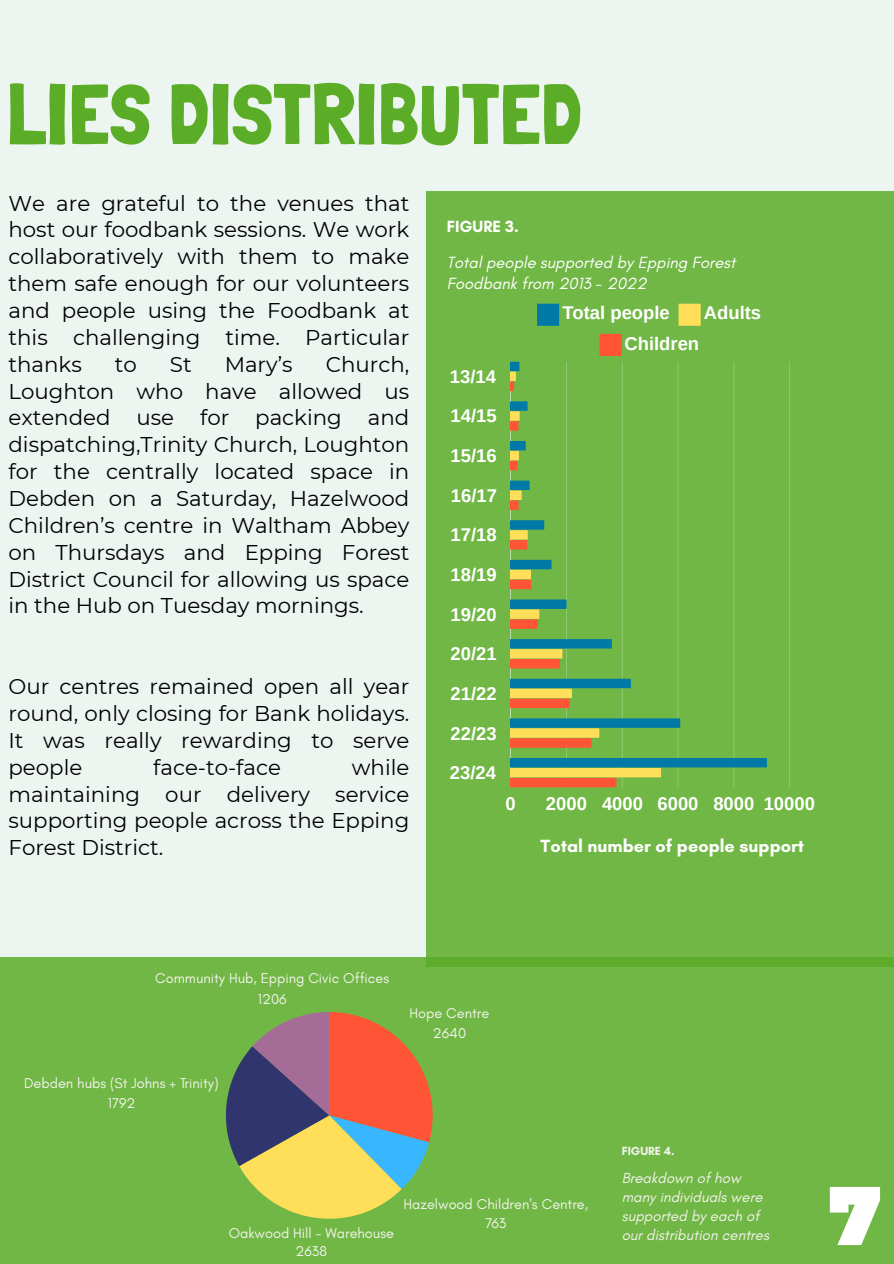
<style>
.page{position:relative;width:894px;height:1264px;background:#fff}
.page>*{position:absolute;margin:0;border:0;box-sizing:border-box;transform-origin:0 0}
.t1{font:85.5px "Londrina Solid";color:#5bac26}
.t2{font:21.3px/26.8px "Montserrat";color:#000;text-align:justify}
.t3{font:700 18.45px/39.6px "Arimo";color:#fff;text-align:justify}
.t4{font:700 18px "Glacial Indifference";color:#fff}
.t5{font:italic 16.5px/21.3px "Glacial Indifference";color:#fff}
.t6{font:700 16.5px "Glacial Indifference";color:#fff}
.t7{font:italic 15px/19.2px "Glacial Indifference";color:#f2f3eb}
.t8{font:14.55px/20.4px "Glacial Indifference";color:#f2f3eb;text-align:center}
.t9{font:700 12px "Glacial Indifference";color:#f2f3eb}
</style>
<div class="page">
<div style="left:0;top:0;width:893px;height:1263px;background:#edf5f1"></div>
<div style="left:426px;top:191px;width:467px;height:775px;background:#71b745"></div>
<div style="left:537px;top:304px;width:22px;height:22px;background:#0079a7"></div>
<div style="left:678px;top:304px;width:22px;height:22px;background:#ffde59"></div>
<div style="left:599px;top:334px;width:22px;height:22px;background:#ff5436"></div>
<hr style="left:510px;top:362px;width:1px;height:425px;background:#fff">
<hr style="left:566px;top:362px;width:1px;height:425px;background:#fff">
<hr style="left:621px;top:362px;width:1px;height:425px;background:#fff">
<hr style="left:677px;top:362px;width:1px;height:425px;background:#fff">
<hr style="left:733px;top:362px;width:1px;height:425px;background:#fff">
<hr style="left:789px;top:362px;width:1px;height:425px;background:#fff">
<svg style="left:510px;top:362px;width:9px;height:29px"></svg>
<svg style="left:510px;top:401px;width:17px;height:29px"></svg>
<svg style="left:510px;top:441px;width:15px;height:29px"></svg>
<svg style="left:510px;top:480px;width:19px;height:30px"></svg>
<svg style="left:510px;top:520px;width:34px;height:29px"></svg>
<svg style="left:510px;top:560px;width:41px;height:29px"></svg>
<svg style="left:510px;top:599px;width:56px;height:30px"></svg>
<svg style="left:510px;top:639px;width:101px;height:29px"></svg>
<svg style="left:510px;top:678px;width:120px;height:30px"></svg>
<svg style="left:510px;top:718px;width:170px;height:29px"></svg>
<svg style="left:510px;top:758px;width:256px;height:29px"></svg>
<div style="left:0;top:957px;width:893px;height:306px;background:#71b745"></div>
<svg style="left:226px;top:1012px;width:206px;height:206px"></svg>
<svg style="left:829px;top:1187px;width:50px;height:57px"></svg>
<p class="t1" style="left:7px;top:63px;width:576px">LIES DISTRIBUTED</p>
<h5 class="t2" style="left:9px;top:189px;width:402px">We are grateful to the venues that host our foodbank sessions. We work collaboratively with them to make them safe enough for our volunteers and people using the Foodbank at this challenging time. Particular thanks</h5>
<h5 class="t2" style="left:115px;top:350px;width:24px">to</h5>
<h5 class="t2" style="left:170px;top:350px;width:23px">St</h5>
<h5 class="t2" style="left:225px;top:350px;width:69px">Mary’s</h5>
<h5 class="t2" style="left:9px;top:350px;width:402px;text-indent:317px">Church, Loughton who have allowed us extended use for packing and dispatching,Trinity Church, Loughton for the centrally located space in Debden on a Saturday, Hazelwood Children’s centre in Waltham Abbey on Thursdays and Epping Forest District Council for allowing us space in the Hub on Tuesday mornings.</h5>
<h4 class="t2" style="left:9px;top:673px;width:402px">Our centres remained open all year round, only closing for Bank holidays.<br>It was really rewarding to serve people</h4>
<h4 class="t2" style="left:153px;top:753px;width:129px">face-to-face</h4>
<h4 class="t2" style="left:9px;top:753px;width:402px;text-indent:343px">while maintaining our delivery service supporting people across the Epping Forest District.</h4>
<h1 class="t6" style="left:446px;top:217px;width:73px">FIGURE 3.</h1>
<h2 class="t5" style="left:446px;top:251px;width:290px">Total people supported by Epping Forest<br>Foodbank from 2013 - 2022</h2>
<p class="t3" style="left:450px;top:356px;width:48px">13/14<br>14/15<br>15/16<br>16/17<br>17/18<br>18/19<br>19/20<br>20/21<br>21/22<br>22/23<br>23/24</p>
<p class="t3" style="left:562px;top:293px;width:109px">Total people</p>
<p class="t3" style="left:703px;top:293px;width:59px">Adults</p>
<p class="t3" style="left:624px;top:323px;width:76px">Children</p>
<p class="t3" style="left:505px;top:783px;width:12px">0</p>
<p class="t3" style="left:545px;top:783px;width:270px">2000 4000 6000 8000 10000</p>
<h3 class="t4" style="left:540px;top:835px;width:265px">Total number of people support</h3>
<p class="t8" style="left:155px;top:967px;width:235px">Community Hub, Epping Civic Offices<br>1206</p>
<p class="t8" style="left:24px;top:1072px;width:196px">Debden hubs (St Johns + Trinity)<br>1792</p>
<p class="t8" style="left:409px;top:1002px;width:81px">Hope Centre<br>2640</p>
<p class="t8" style="left:229px;top:1224px;width:167px;line-height:17.5px">Oakwood Hill - Warehouse<br>2638</p>
<p class="t8" style="left:403px;top:1194px;width:186px;line-height:18.6px">Hazelwood Children's Centre,<br>763</p>
<h2 class="t9" style="left:621px;top:1143px;width:54px">FIGURE 4.</h2>
<h3 class="t7" style="left:621px;top:1167px;width:149px">Breakdown of how many individuals were supported by each of our distribution centres</h3>
</div>
